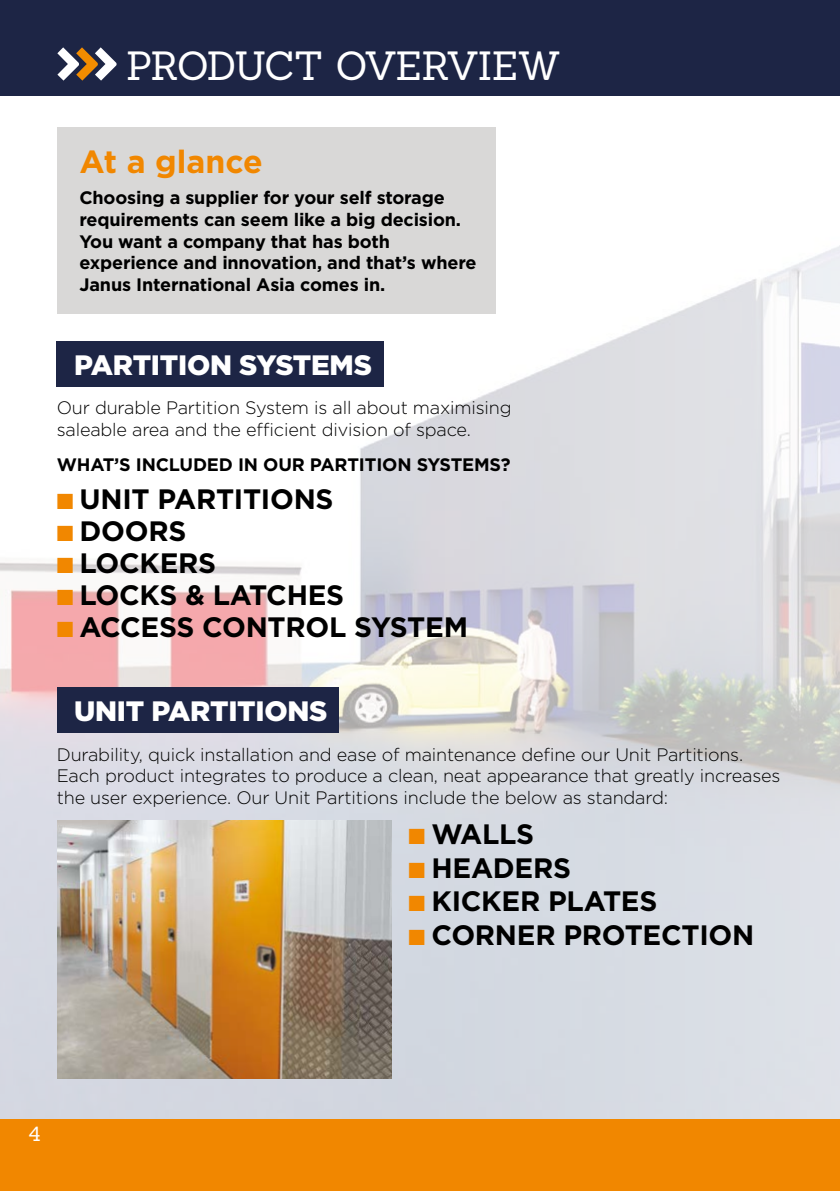
<style>
.page{position:relative;width:840px;height:1191px;background:#fff}
.page>*{position:absolute;margin:0;border:0;box-sizing:border-box;transform-origin:0 0}
.t1{font:39.8px "Sanchez";letter-spacing:-.045em;color:#fff}
.t2{font:700 32px "Gotham";color:#f18700}
.t3{font:700 28px "Gotham";letter-spacing:-.01em;color:#000}
.t4{font:900 28px "Gotham";letter-spacing:-.01em;color:#fff}
.t5{font:20px "Sanchez";color:#fff}
.t6{font:300 18px/21.6px "Gotham";letter-spacing:-.01em;color:#000}
.t7{font:700 18px/21.6px "Gotham";letter-spacing:-.01em;color:#000}
.s1{color:#f18700}
</style>
<div class="page">
<img style="left:0;top:127px;width:419px;height:992px">
<svg style="left:419px;top:127px;width:420px;height:992px;fill:#dbdee3"></svg>
<div style="left:0;top:0;width:839px;height:96px;background:#1d2545"></div>
<div style="left:0;top:1119px;width:839px;height:72px;background:#f18700"></div>
<svg style="left:57px;top:47px;width:60px;height:34px"></svg>
<div style="left:57px;top:128px;width:438px;height:186px;background:#d9d8d7"></div>
<div style="left:57px;top:341px;width:327px;height:46px;background:#1d2545"></div>
<div style="left:57px;top:687px;width:281px;height:46px;background:#1d2545"></div>
<img style="left:57px;top:820px;width:334px;height:259px">
<p class="t1" style="left:126px;top:40px;width:436px">PRODUCT OVERVIEW</p>
<p class="t2" style="left:79px;top:140px;width:185px">At a glance</p>
<p class="t7" style="left:79px;top:187px;width:398px">Choosing a supplier for your self storage requirements can seem like a big decision.<br>You want a company that has both experience and innovation, and that’s where Janus International Asia comes in.</p>
<p class="t4" style="left:74px;top:346px;width:299px">PARTITION SYSTEMS</p>
<p class="t6" style="left:57px;top:396px;width:456px">Our durable Partition System is all about maximising saleable area and the efficient division of space.</p>
<p class="t7" style="left:57px;top:454px;width:455px">WHAT’S INCLUDED IN OUR PARTITION SYSTEMS?</p>
<p class="t3" style="left:57px;top:481px;width:278px"><span class="s1">■</span> UNIT PARTITIONS</p>
<p class="t3" style="left:57px;top:513px;width:131px"><span class="s1">■</span> DOORS</p>
<p class="t3" style="left:57px;top:545px;width:161px"><span class="s1">■</span> LOCKERS</p>
<p class="t3" style="left:57px;top:577px;width:289px"><span class="s1">■</span> LOCKS &amp; LATCHES</p>
<p class="t3" style="left:57px;top:609px;width:412px"><span class="s1">■</span> ACCESS CONTROL SYSTEM</p>
<p class="t4" style="left:74px;top:692px;width:255px">UNIT PARTITIONS</p>
<p class="t6" style="left:57px;top:743px;width:724px">Durability, quick installation and ease of maintenance define our Unit Partitions.<br>Each product integrates to produce a clean, neat appearance that greatly increases the user experience. Our Unit Partitions include the below as standard:</p>
<p class="t3" style="left:408px;top:815px;width:127px"><span class="s1">■</span> WALLS</p>
<p class="t3" style="left:408px;top:849px;width:164px"><span class="s1">■</span> HEADERS</p>
<p class="t3" style="left:408px;top:883px;width:250px"><span class="s1">■</span> KICKER PLATES</p>
<p class="t3" style="left:408px;top:916px;width:347px"><span class="s1">■</span> CORNER PROTECTION</p>
<p class="t5" style="left:28px;top:1120px;width:14px">4</p>
</div>
